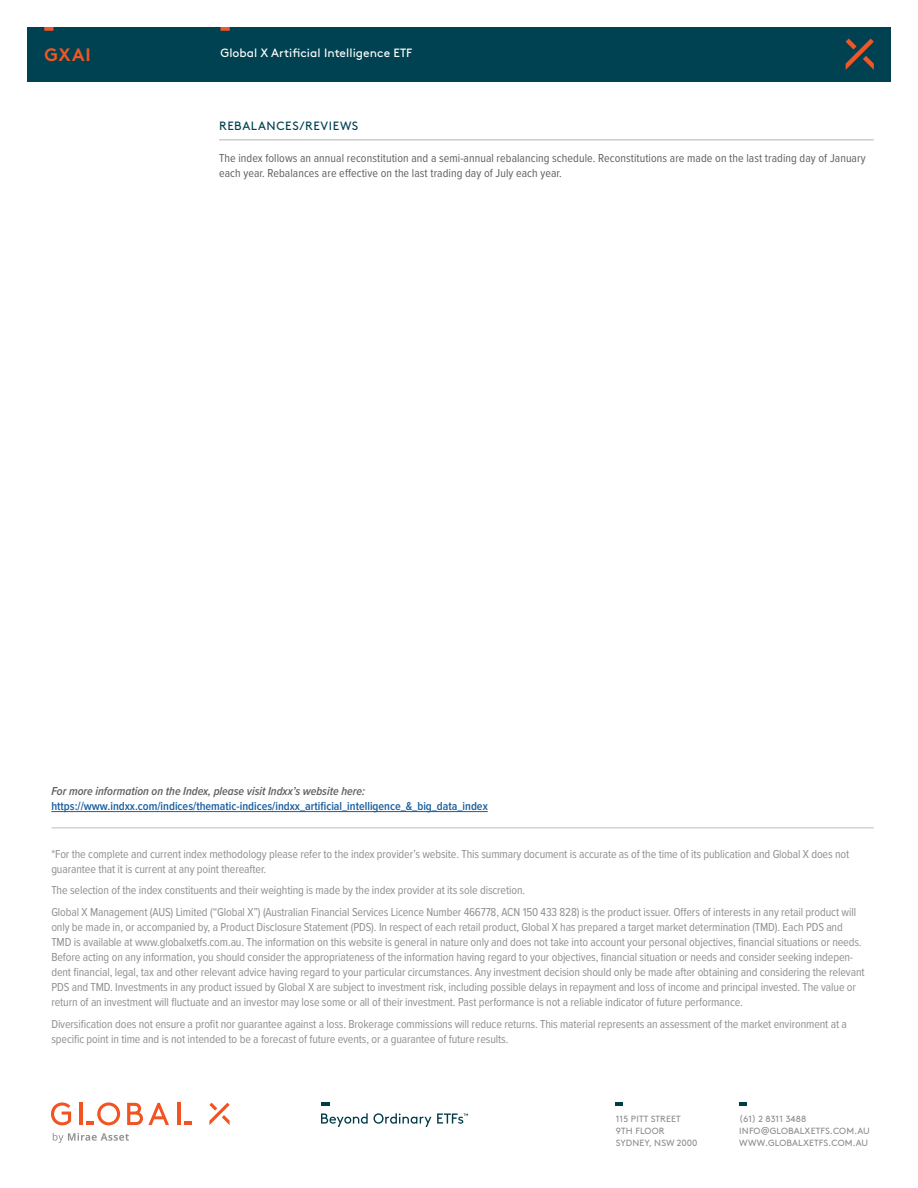
<style>
.page{position:relative;width:918px;height:1188px;background:#fff}
.page>*{position:absolute;margin:0;border:0;box-sizing:border-box;transform-origin:0 0}
.t1{font:700 18px "Brown Std";color:#f15624}
.t2{font:12px/15px "Proxima Nova Cond";letter-spacing:-.01em;color:#90908f}
.Bullets{font:12px/15px "Proxima Nova Cond";letter-spacing:.005em;color:#606060}
.t3{font:600 12px "Proxima Nova Cond";color:#175d9e}
.t4{font:italic 600 12px "Proxima Nova Cond";color:#606060}
.t5{font:12px "Brown Std";letter-spacing:.005em;color:#fff}
.t6{font:12px "Brown Std";letter-spacing:.05em;color:#004251}
.t7{font:9px/12px "Brown Std";letter-spacing:.015em;color:#8e8e8f}
</style>
<div class="page">
<div style="left:27px;top:27px;width:864px;height:54px;background:#004251"></div>
<svg style="left:846px;top:39px;width:28px;height:31px"></svg>
<svg style="left:44px;top:27px;width:10px;height:4px"></svg>
<svg style="left:220px;top:27px;width:10px;height:4px"></svg>
<svg style="left:127px;top:1103px;width:42px;height:22px"></svg>
<svg style="left:209px;top:1103px;width:21px;height:22px"></svg>
<hr style="left:177px;top:1103px;width:4px;height:22px;background:#f15422">
<svg style="left:184px;top:1122px;width:8px;height:3px"></svg>
<svg style="left:51px;top:1102px;width:20px;height:23px"></svg>
<hr style="left:79px;top:1103px;width:3px;height:22px;background:#f15422">
<svg style="left:86px;top:1102px;width:34px;height:23px"></svg>
<svg style="left:53px;top:1133px;width:76px;height:10px"></svg>
<svg style="left:739px;top:1102px;width:8px;height:3px"></svg>
<svg style="left:615px;top:1102px;width:8px;height:3px"></svg>
<svg style="left:321px;top:1113px;width:47px;height:14px"></svg>
<svg style="left:374px;top:1113px;width:57px;height:14px"></svg>
<svg style="left:321px;top:1102px;width:8px;height:3px"></svg>
<svg style="left:437px;top:1113px;width:31px;height:11px"></svg>
<hr style="left:219px;top:139px;width:655px;height:1px;background:#bcbdbb">
<hr style="left:51px;top:811px;width:437px;height:1px;background:#175d9e">
<hr style="left:51px;top:828px;width:823px;height:1px;background:#bcbdbb">
<h1 class="t1" style="left:44px;top:44px;width:48px">GXAI</h1>
<p class="t5" style="left:220px;top:46px;width:193px">Global X Artificial Intelligence ETF</p>
<p class="t6" style="left:219px;top:119px;width:141px">REBALANCES/REVIEWS</p>
<p class="Bullets" style="left:219px;top:150px;width:648px">The index follows an annual reconstitution and a semi-annual rebalancing schedule. Reconstitutions are made on the last trading day of January each year. Rebalances are effective on the last trading day of July each year.</p>
<p class="t4" style="left:51px;top:782px;width:315px">For more information on the Index, please visit Indxx’s website here:</p>
<p class="t3" style="left:51px;top:801px;width:438px">https://www.indxx.com/indices/thematic-indices/indxx_artificial_intelligence_&amp;_big_data_index</p>
<p class="t2" style="left:51px;top:846px;width:799px">*For the complete and current index methodology please refer to the index provider’s website. This summary document is accurate as of the time of its publication and Global X does not guarantee that it is current at any point thereafter.</p>
<p class="t2" style="left:51px;top:882px;width:475px">The selection of the index constituents and their weighting is made by the index provider at its sole discretion.</p>
<p class="t2" style="left:51px;top:904px;width:815px">Global X Management (AUS) Limited (“Global X”) (Australian Financial Services Licence Number 466778, ACN 150 433 828) is the product issuer. Offers of interests in any retail product will only be made in, or accompanied by, a Product Disclosure Statement (PDS). In respect of each retail product, Global X has prepared a target market determination (TMD). Each PDS and TMD is available at www.globalxetfs.com.au. The information on this website is general in nature only and does not take into account your personal objectives, financial situations or needs.<br>Before acting on any information, you should consider the appropriateness of the information having regard to your objectives, financial situation or needs and consider seeking indepen&shy;dent financial, legal, tax and other relevant advice having regard to your particular circumstances. Any investment decision should only be made after obtaining and considering the relevant PDS and TMD. Investments in any product issued by Global X are subject to investment risk, including possible delays in repayment and loss of income and principal invested. The value or return of an investment will fluctuate and an investor may lose some or all of their investment. Past performance is not a reliable indicator of future performance.</p>
<p class="t2" style="left:51px;top:1016px;width:797px">Diversification does not ensure a profit nor guarantee against a loss. Brokerage commissions will reduce returns. This material represents an assessment of the market environment at a specific point in time and is not intended to be a forecast of future events, or a guarantee of future results.</p>
<p class="t7" style="left:616px;top:1113px;width:83px">115 PITT STREET<br>9TH FLOOR<br>SYDNEY, NSW 2000</p>
<p class="t7" style="left:739px;top:1113px;width:132px">(61) 2 8311 3488<br>INFO@GLOBALXETFS.COM.AU<br>WWW.GLOBALXETFS.COM.AU</p>
</div>
